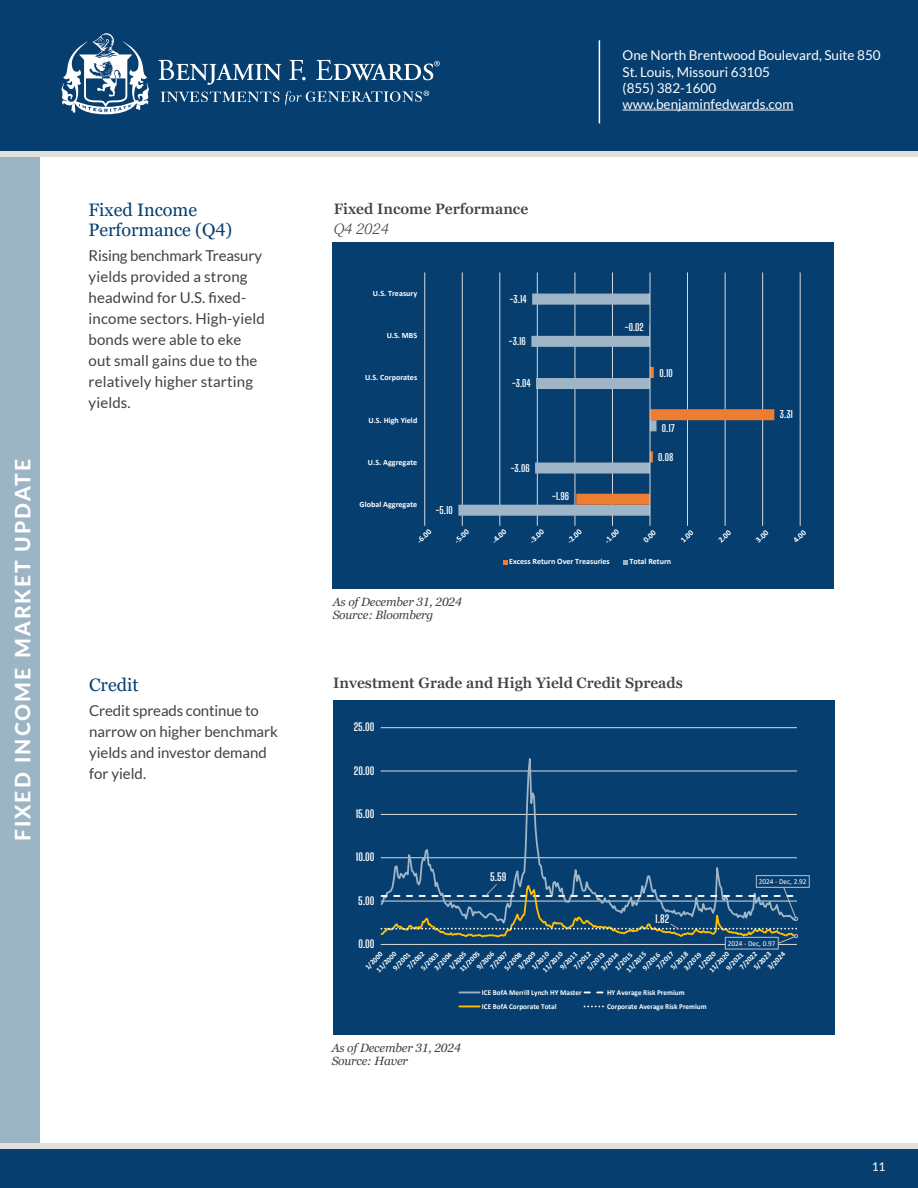
<style>
.page{position:relative;width:918px;height:1188px;background:#fff}
.page>*{position:absolute;margin:0;border:0;box-sizing:border-box;transform-origin:0 0}
.t1{font:800 21px "Lato";letter-spacing:.1em;color:#fff}
.t2{font:18px/19.5px "Georgia Pro";color:#063e6f}
.t3{font:15px/21px "Lato";letter-spacing:.01em;color:#414042}
.t4{font:600 15px "Georgia Pro";color:#414042}
.t5{font:italic 300 15px "Georgia Pro";color:#414042}
.t6{font:13.5px/16.2px "Lato";color:#fff}
.t7{font:italic 12px/13.5px "Georgia Pro";letter-spacing:-.015em;color:#414042}
.t8{font:12px "Lato";color:#fff}
.t9{font:700 10.8px "Big Shoulders Display";color:#fff}
.t10{font:700 9.9px "Big Shoulders Display";color:#fff}
.t11{font:700 8.1px "Calibri";color:#fff}
.t12{font:700 7.5px "Calibri";color:#fff}
.t13{font:7.5px "Calibri";color:#fff}
.t14{font:700 7.35px/10.8px "Calibri";color:#fff}
</style>
<div class="page">
<div style="left:333px;top:242px;width:501px;height:347px;background:#063e6f"></div>
<hr style="left:424px;top:272px;width:1px;height:254px;background:#d9d9d9">
<hr style="left:462px;top:272px;width:1px;height:254px;background:#d9d9d9">
<hr style="left:499px;top:272px;width:1px;height:254px;background:#d9d9d9">
<hr style="left:537px;top:272px;width:1px;height:254px;background:#d9d9d9">
<hr style="left:575px;top:272px;width:1px;height:254px;background:#d9d9d9">
<hr style="left:612px;top:272px;width:1px;height:254px;background:#d9d9d9">
<hr style="left:687px;top:272px;width:1px;height:254px;background:#d9d9d9">
<hr style="left:725px;top:272px;width:1px;height:254px;background:#d9d9d9">
<hr style="left:762px;top:272px;width:1px;height:254px;background:#d9d9d9">
<hr style="left:800px;top:272px;width:1px;height:254px;background:#d9d9d9">
<svg style="left:458px;top:294px;width:192px;height:222px"></svg>
<svg style="left:576px;top:325px;width:198px;height:180px"></svg>
<hr style="left:650px;top:272px;width:1px;height:254px;background:#d9d9d9">
<svg style="left:503px;top:560px;width:4px;height:4px"></svg>
<svg style="left:623px;top:560px;width:5px;height:4px"></svg>
<div style="left:334px;top:700px;width:501px;height:335px;background:#063e6f"></div>
<hr style="left:381px;top:727px;width:416px;height:1px;background:#d9d9d9">
<svg style="left:381px;top:758px;width:416px;height:117px"></svg>
<svg style="left:459px;top:992px;width:21px;height:1px"></svg>
<svg style="left:584px;top:992px;width:20px;height:1px"></svg>
<svg style="left:459px;top:1006px;width:21px;height:1px"></svg>
<svg style="left:584px;top:1006px;width:20px;height:1px"></svg>
<svg style="left:381px;top:875px;width:429px;height:75px"></svg>
<div style="left:0;top:155px;width:40px;height:993px;background:#9bb5c4"></div>
<div style="left:0;top:0;width:918px;height:151px;background:#063e6f"></div>
<hr style="left:623px;top:110px;width:170px;height:1px;background:#fff">
<hr style="left:599px;top:40px;width:1px;height:83px;background:#fff">
<div style="left:0;top:1148px;width:918px;height:40px;background:#063e6f"></div>
<div style="left:0;top:1144px;width:918px;height:5px;background:#e1e0db"></div>
<div style="left:0;top:151px;width:918px;height:5px;background:#e1e0db"></div>
<svg style="left:62px;top:33px;width:87px;height:81px"></svg>
<svg style="left:161px;top:92px;width:118px;height:10px"></svg>
<svg style="left:158px;top:60px;width:123px;height:25px"></svg>
<svg style="left:289px;top:60px;width:17px;height:20px"></svg>
<svg style="left:316px;top:60px;width:124px;height:20px"></svg>
<svg style="left:285px;top:91px;width:144px;height:15px"></svg>
<h1 class="t1" style="left:7px;top:841px;width:384px;rotate:-90deg">FIXED INCOME MARKET UPDATE</h1>
<p class="t2" style="left:89px;top:201px;width:145px">Fixed Income<br>Performance (Q4)</p>
<p class="t3" style="left:89px;top:245px;width:178px">Rising benchmark Treasury yields provided a strong headwind for U.S. fixed&shy;income sectors. High-yield bonds were able to eke out small gains due to the relatively higher starting yields.</p>
<p class="t2" style="left:89px;top:675px;width:51px">Credit</p>
<p class="t3" style="left:89px;top:700px;width:191px">Credit spreads continue to narrow on higher benchmark yields and investor demand for yield.</p>
<p class="t4" style="left:334px;top:200px;width:196px">Fixed Income Performance</p>
<p class="t5" style="left:334px;top:220px;width:57px">Q4 2024</p>
<p class="t11" style="left:373px;top:287px;width:46px">U.S. Treasury</p>
<p class="t10" style="left:510px;top:293px;width:19px">-3.14</p>
<p class="t11" style="left:387px;top:330px;width:32px">U.S. MBS</p>
<p class="t10" style="left:509px;top:335px;width:18px">-3.16</p>
<p class="t11" style="left:365px;top:372px;width:54px">U.S. Corporates</p>
<p class="t10" style="left:512px;top:377px;width:21px">-3.04</p>
<p class="t11" style="left:369px;top:414px;width:50px">U.S. High Yield</p>
<p class="t11" style="left:368px;top:456px;width:51px">U.S. Aggregate</p>
<p class="t10" style="left:511px;top:461px;width:20px">-3.06</p>
<p class="t11" style="left:360px;top:499px;width:59px">Global Aggregate</p>
<p class="t10" style="left:436px;top:503px;width:19px">-5.10</p>
<p class="t10" style="left:552px;top:490px;width:19px">-1.96</p>
<p class="t6" style="left:623px;top:47px;width:260px">One North Brentwood Boulevard, Suite 850<br>St. Louis, Missouri 63105<br>(855) 382-1600 www.benjaminfedwards.com</p>
<p class="t10" style="left:625px;top:321px;width:20px">-0.02</p>
<p class="t10" style="left:659px;top:366px;width:15px">0.10</p>
<p class="t10" style="left:662px;top:422px;width:14px">0.17</p>
<p class="t10" style="left:658px;top:450px;width:17px">0.08</p>
<p class="t10" style="left:780px;top:408px;width:15px">3.31</p>
<p class="t11" style="left:414px;top:538px;width:18px;rotate:-45deg">-6.00</p>
<p class="t11" style="left:452px;top:538px;width:18px;rotate:-45deg">-5.00</p>
<p class="t11" style="left:489px;top:538px;width:18px;rotate:-45deg">-4.00</p>
<p class="t11" style="left:527px;top:538px;width:18px;rotate:-45deg">-3.00</p>
<p class="t11" style="left:564px;top:538px;width:18px;rotate:-45deg">-2.00</p>
<p class="t11" style="left:602px;top:538px;width:18px;rotate:-45deg">-1.00</p>
<p class="t11" style="left:640px;top:537px;width:16px;rotate:-45deg">0.00</p>
<p class="t11" style="left:678px;top:537px;width:16px;rotate:-45deg">1.00</p>
<p class="t11" style="left:715px;top:537px;width:16px;rotate:-45deg">2.00</p>
<p class="t11" style="left:753px;top:537px;width:16px;rotate:-45deg">3.00</p>
<p class="t11" style="left:791px;top:537px;width:16px;rotate:-45deg">4.00</p>
<p class="t7" style="left:333px;top:595px;width:131px">As of December 31, 2024<br>Source: Bloomberg</p>
<p class="t11" style="left:509px;top:556px;width:102px">Excess Return Over Treasuries</p>
<p class="t11" style="left:629px;top:556px;width:43px">Total Return</p>
<p class="t4" style="left:333px;top:675px;width:351px">Investment Grade and High Yield Credit Spreads</p>
<p class="t9" style="left:354px;top:720px;width:22px">25.00</p>
<p class="t9" style="left:354px;top:763px;width:22px">20.00</p>
<p class="t9" style="left:356px;top:806px;width:20px">15.00</p>
<p class="t9" style="left:356px;top:850px;width:20px">10.00</p>
<p class="t9" style="left:358px;top:893px;width:18px">5.00</p>
<p class="t9" style="left:358px;top:936px;width:18px">0.00</p>
<p class="t9" style="left:490px;top:869px;width:18px">5.59</p>
<p class="t9" style="left:655px;top:912px;width:16px">1.82</p>
<p class="t13" style="left:759px;top:876px;width:49px">2024 - Dec, 2.92</p>
<p class="t13" style="left:728px;top:938px;width:49px">2024 - Dec, 0.97</p>
<p class="t14" style="left:466px;top:957px;width:23px;text-indent:-13px;rotate:-46deg">11/2005<br>9/2006</p>
<p class="t14" style="left:410px;top:958px;width:23px;text-indent:-9px;rotate:-46deg">7/2002<br>5/2003</p>
<p class="t14" style="left:696px;top:965px;width:23px;rotate:-46deg">1/2020</p>
<p class="t14" style="left:571px;top:965px;width:23px;rotate:-46deg">7/2012</p>
<p class="t14" style="left:494px;top:958px;width:23px;text-indent:-9px;rotate:-46deg">7/2007<br>5/2008</p>
<p class="t14" style="left:653px;top:965px;width:23px;rotate:-46deg">7/2017</p>
<p class="t14" style="left:737px;top:965px;width:23px;rotate:-46deg">7/2022</p>
<p class="t14" style="left:706px;top:967px;width:27px;rotate:-46deg">11/2020</p>
<p class="t14" style="left:540px;top:967px;width:27px;rotate:-46deg">11/2010</p>
<p class="t14" style="left:668px;top:965px;width:23px;rotate:-46deg">5/2018</p>
<p class="t14" style="left:529px;top:965px;width:23px;rotate:-46deg">1/2010</p>
<p class="t14" style="left:751px;top:965px;width:23px;rotate:-46deg">5/2023</p>
<p class="t14" style="left:515px;top:965px;width:23px;rotate:-46deg">3/2009</p>
<p class="t14" style="left:362px;top:965px;width:23px;rotate:-46deg">1/2000</p>
<p class="t14" style="left:373px;top:968px;width:27px;rotate:-46deg">11/2000</p>
<p class="t14" style="left:439px;top:958px;width:23px;line-height:10.2px;text-indent:-10px;rotate:-46deg">3/2004<br>1/2005</p>
<p class="t14" style="left:765px;top:965px;width:23px;rotate:-46deg">3/2024</p>
<p class="t14" style="left:557px;top:965px;width:23px;rotate:-46deg">9/2011</p>
<p class="t14" style="left:623px;top:968px;width:27px;rotate:-46deg">11/2015</p>
<p class="t14" style="left:681px;top:965px;width:23px;rotate:-46deg">3/2019</p>
<p class="t14" style="left:598px;top:965px;width:23px;rotate:-46deg">3/2014</p>
<p class="t14" style="left:723px;top:965px;width:23px;rotate:-46deg">9/2021</p>
<p class="t14" style="left:585px;top:965px;width:23px;rotate:-46deg">5/2013</p>
<p class="t14" style="left:640px;top:965px;width:23px;rotate:-46deg">9/2016</p>
<p class="t14" style="left:390px;top:965px;width:23px;rotate:-46deg">9/2001</p>
<p class="t14" style="left:612px;top:965px;width:23px;rotate:-46deg">1/2015</p>
<p class="t7" style="left:332px;top:1041px;width:131px">As of December 31, 2024<br>Source: Haver</p>
<p class="t12" style="left:482px;top:987px;width:101px">ICE BofA Merrill Lynch HY Master</p>
<p class="t12" style="left:607px;top:987px;width:79px">HY Average Risk Premium</p>
<p class="t12" style="left:482px;top:1001px;width:76px">ICE BofA Corporate Total</p>
<p class="t12" style="left:607px;top:1001px;width:101px">Corporate Average Risk Premium</p>
<p class="t8" style="left:872px;top:1160px;width:15px">11</p>
</div>
